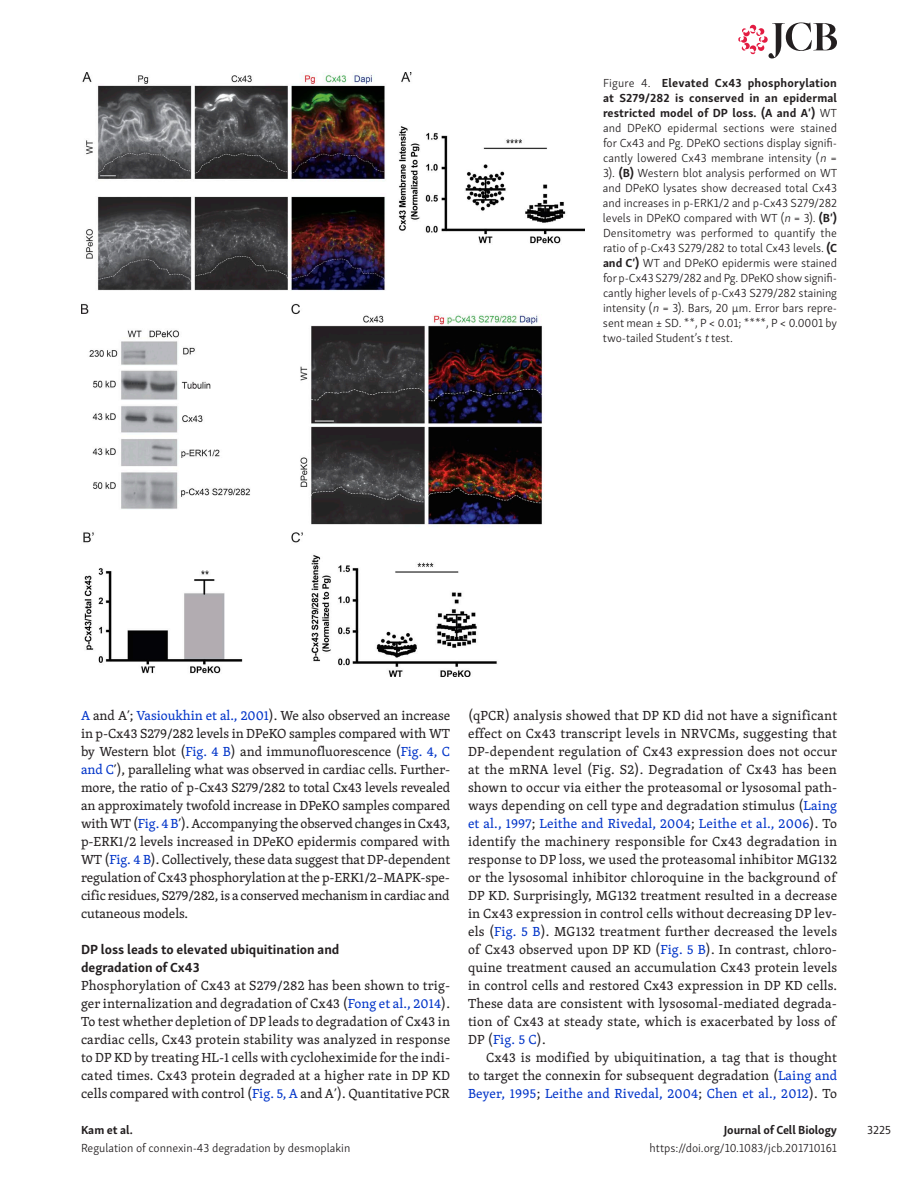
<style>
.page{position:relative;width:918px;height:1188px;background:#fff}
.page>*{position:absolute;margin:0;border:0;box-sizing:border-box;transform-origin:0 0}
.t1{font:13.5px/18px "Skolar PE";letter-spacing:.005em;color:#231f20;text-align:justify}
.t2{font:700 13.5px/18px "Skolar Sans PE";color:#231f20}
.t3{font:300 12px/15px "Skolar Sans PE";color:#231f20;text-align:justify}
.t4{font:700 12px "Skolar Sans PE";letter-spacing:-.005em;color:#231f20}
.t5{font:12px "Skolar Sans PE";color:#231f20}
.s1{font-weight:700}
.s2{font-style:italic}
.s3{color:#0034c9}
</style>
<div class="page">
<svg style="left:738px;top:23px;width:99px;height:35px"></svg>
<img style="left:81px;top:72px;width:504px;height:605px">
<p class="t3" style="left:603px;top:75px;width:236px">Figure 4. <span class="s1">Elevated Cx43 phosphorylation at S279/282 is conserved in an epidermal restricted model of DP loss. (A and A′)</span> WT and DPeKO epidermal sections were stained for Cx43 and Pg. DPeKO sections display signifi&shy;cantly lowered Cx43 membrane intensity (<span class="s2">n</span> = 3). <span class="s1">(B)</span> Western blot analysis performed on WT and DPeKO lysates show decreased total Cx43 and increases in p-ERK1/2 and p-Cx43 S279/282 levels in DPeKO compared with WT (<span class="s2">n</span> = 3). <span class="s1">(B′)<br></span>Densitometry was performed to quantify the ratio of p-Cx43 S279/282 to total Cx43 levels. <span class="s1">(C and C′)</span> WT and DPeKO epidermis were stained for p-Cx43 S279/282 and Pg. DPeKO show signifi&shy;cantly higher levels of p-Cx43 S279/282 staining intensity (<span class="s2">n</span> = 3). Bars, 20 µm. Error bars repre&shy;sent mean ± SD. **, P &lt; 0.01; ****, P &lt; 0.0001 by two-tailed Student’s <span class="s2">t</span>test.</p>
<p class="t1" style="left:81px;top:706px;width:371px"><span class="s3">A</span> and A′; <span class="s3">Vasioukhin et al., 2001</span>). We also observed an increase in p-Cx43 S279/282 levels in DPeKO samples compared with WT by Western blot (<span class="s3">Fig. 4 B</span>) and immunofluorescence (<span class="s3">Fig. 4, C and C</span>′), paralleling what was observed in cardiac cells. Further&shy;more, the ratio of p-Cx43 S279/282 to total Cx43 levels revealed an approximately twofold increase in DPeKO samples compared with WT (<span class="s3">Fig. 4 B</span>′). Accompanying the observed changes in Cx43, p-ERK1/2 levels increased in DPeKO epidermis compared with WT (<span class="s3">Fig. 4 B</span>). Collectively, these data suggest that DP-dependent regulation of Cx43 phosphorylation at the p-ERK1/2–MAPK-spe&shy;cific residues, S279/282, is a conserved mechanism in cardiac and cutaneous models.</p>
<p class="t2" style="left:81px;top:939px;width:260px">DP loss leads to elevated ubiquitination and degradation of Cx43</p>
<p class="t1" style="left:81px;top:976px;width:371px">Phosphorylation of Cx43 at S279/282 has been shown to trig&shy;ger internalization and degradation of Cx43 (<span class="s3">Fong et al., 2014</span>).<br>To test whether depletion of DP leads to degradation of Cx43 in cardiac cells, Cx43 protein stability was analyzed in response to DP KD by treating HL-1 cells with cycloheximide for the indi&shy;cated times. Cx43 protein degraded at a higher rate in DP KD cells compared with control (<span class="s3">Fig. 5, A</span> and A′). Quantitative PCR</p>
<p class="t4" style="left:81px;top:1120px;width:53px">Kam et al.</p>
<p class="t3" style="left:81px;top:1140px;width:271px">Regulation of connexin-43 degradation by desmoplakin</p>
<p class="t1" style="left:468px;top:706px;width:371px">(qPCR) analysis showed that DP KD did not have a significant effect on Cx43 transcript levels in NRVCMs, suggesting that DP-dependent regulation of Cx43 expression does not occur at the mRNA level (Fig. S2). Degradation of Cx43 has been shown to occur via either the proteasomal or lysosomal path&shy;ways depending on cell type and degradation stimulus (<span class="s3">Laing et al., 1997</span>; <span class="s3">Leithe and Rivedal, 2004</span>; <span class="s3">Leithe et al., 2006</span>). To identify the machinery responsible for Cx43 degradation in response to DP loss, we used the proteasomal inhibitor MG132 or the lysosomal inhibitor chloroquine in the background of DP KD. Surprisingly, MG132 treatment resulted in a decrease in Cx43 expression in control cells without decreasing DP lev&shy;els (<span class="s3">Fig. 5 B</span>). MG132 treatment further decreased the levels of Cx43 observed upon DP KD (<span class="s3">Fig. 5 B</span>). In contrast, chloro&shy;quine treatment caused an accumulation Cx43 protein levels in control cells and restored Cx43 expression in DP KD cells.<br>These data are consistent with lysosomal-mediated degrada&shy;tion of Cx43 at steady state, which is exacerbated by loss of DP (<span class="s3">Fig. 5 C</span>).</p>
<p class="t1" style="left:468px;top:1048px;width:371px;text-indent:18px">Cx43 is modified by ubiquitination, a tag that is thought to target the connexin for subsequent degradation (<span class="s3">Laing and Beyer, 1995</span>; <span class="s3">Leithe and Rivedal, 2004</span>; <span class="s3">Chen et al., 2012</span>). To</p>
<p class="t4" style="left:724px;top:1120px;width:115px">Journal of Cell Biology</p>
<p class="t3" style="left:650px;top:1140px;width:189px">https://doi.org/10.1083/jcb.201710161</p>
<p class="t5" style="left:867px;top:1121px;width:25px">3225</p>
</div>
